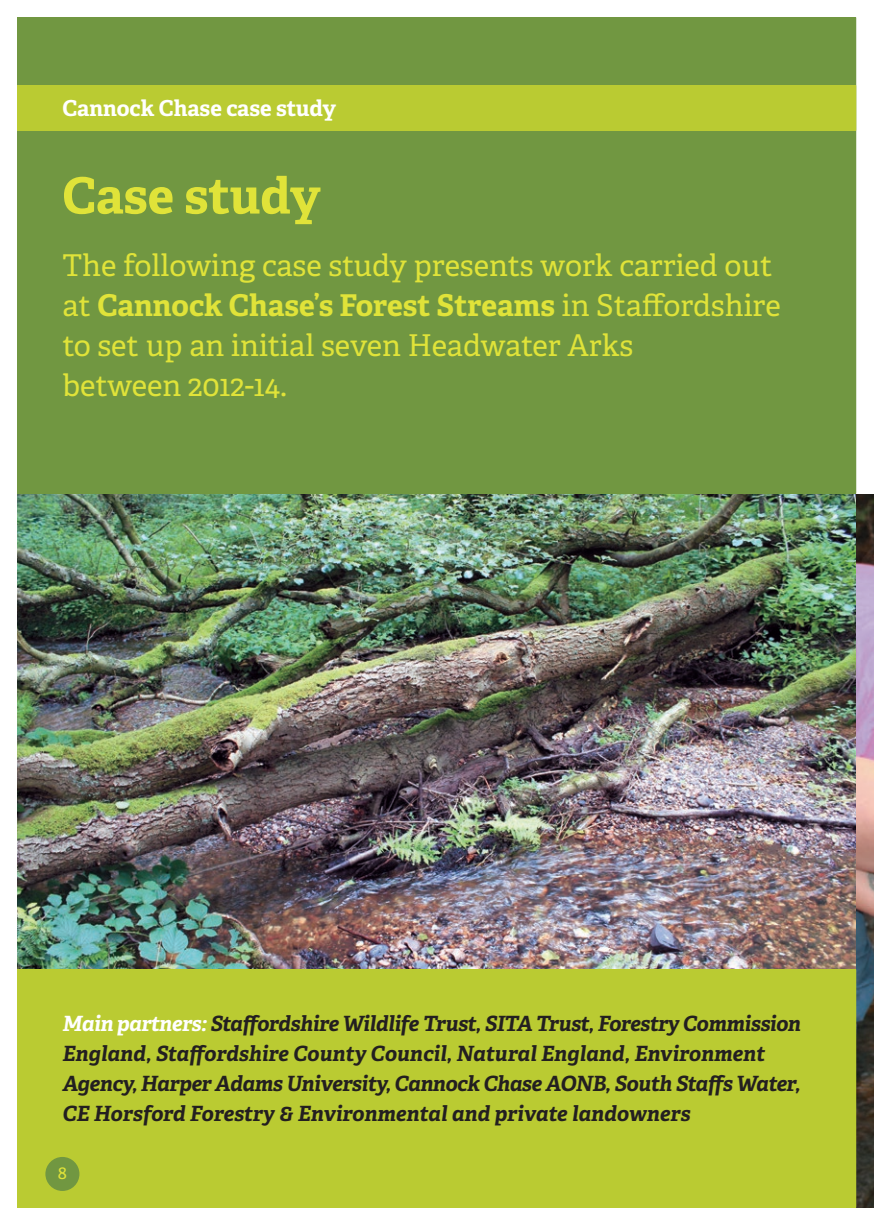
<style>
.page{position:relative;width:874px;height:1225px;background:#fff}
.page>*{position:absolute;margin:0;border:0;box-sizing:border-box;transform-origin:0 0}
.t1{font:700 50px "Adelle";letter-spacing:-.005em;color:#e0e339}
.t2{font:30px/40px "Adelle Basic";color:#e0e339}
.t3{font:700 30px "Adelle";color:#e0e339}
.t4{font:700 22px "Adelle";color:#fff}
.t5{font:italic 700 21px/30px "Adelle Basic";letter-spacing:-.02em;color:#231f20}
.t6{font:18px "Adelle Basic";color:#e0e339}
.s1{font-family:"Adelle Basic";font-weight:400}
.s2{color:#fff}
</style>
<div class="page">
<img style="left:17px;top:493px;width:839px;height:476px">
<div style="left:17px;top:969px;width:839px;height:239px;background:#bacb32"></div>
<div style="left:45px;top:1157px;width:34px;height:34px;background:#719741;border-radius:50%"></div>
<div style="left:17px;top:17px;width:839px;height:476px;background:#719741"></div>
<div style="left:17px;top:85px;width:839px;height:45px;background:#bacb32"></div>
<svg style="left:856px;top:493px;width:17px;height:715px;background:#7c6d75"></svg>
<p class="t4" style="left:62px;top:94px;width:275px">Cannock Chase case study</p>
<h1 class="t1" style="left:62px;top:164px;width:259px">Case study</h1>
<h2 class="t2" style="left:62px;top:246px;width:711px">The following case study presents work carried out</h2>
<h2 class="t3" style="left:62px;top:286px;width:719px"><span class="s1">at</span> Cannock Chase’s Forest Streams <span class="s1">in Staffordshire</span></h2>
<h2 class="t2" style="left:62px;top:326px;width:572px">to set up an initial seven Headwater Arks between 2012-14.</h2>
<p class="t5" style="left:62px;top:1008px;width:739px"><span class="s2">Main partners:</span> Staffordshire Wildlife Trust, SITA Trust, Forestry Commission England, Staffordshire County Council, Natural England, Environment Agency, Harper Adams University, Cannock Chase AONB, South Staffs Water, CE Horsford Forestry &amp; Environmental and private landowners</p>
<p class="t6" style="left:58px;top:1161px;width:11px">8</p>
</div>
